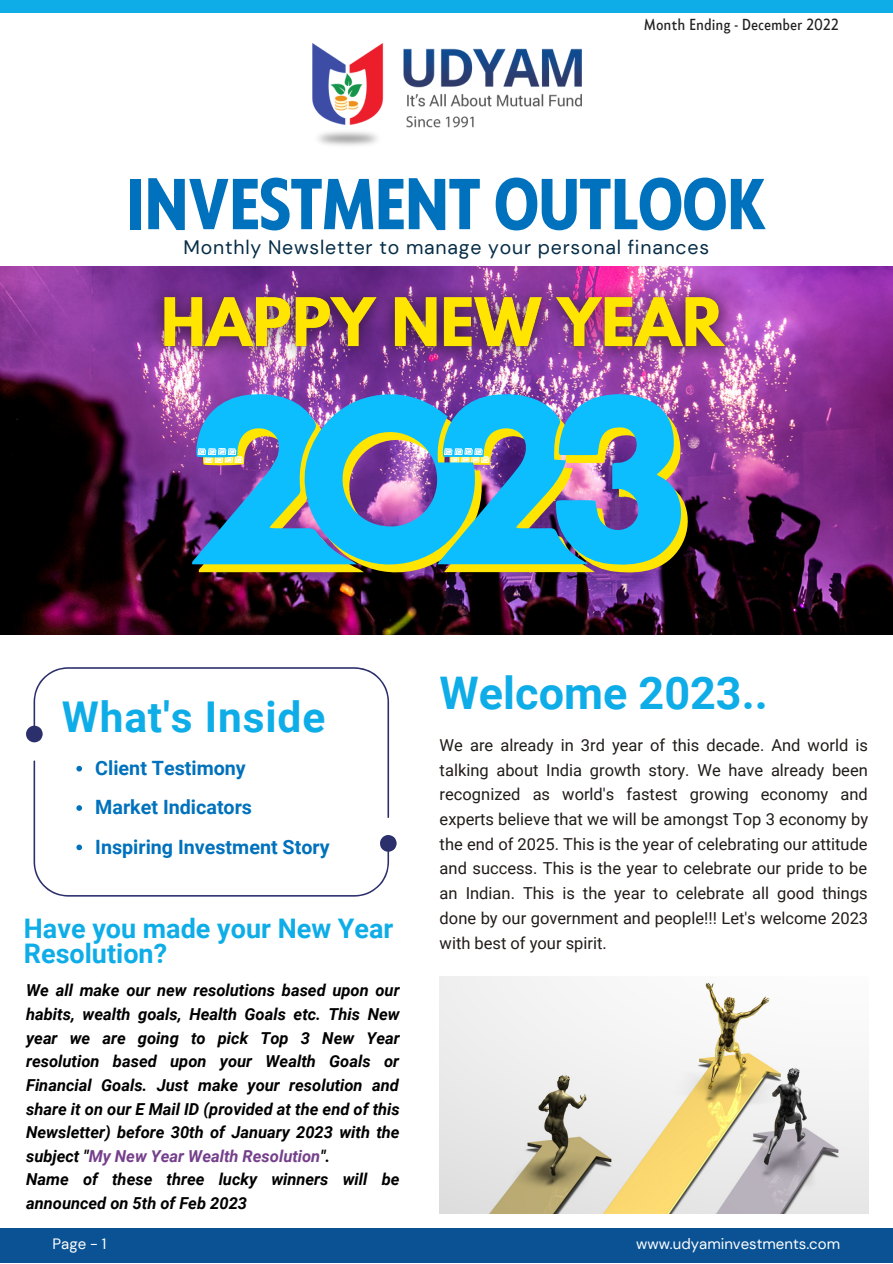
<style>
.page{position:relative;width:893px;height:1264px;background:#fff}
.page>*{position:absolute;margin:0;border:0;box-sizing:border-box;transform-origin:0 0}
.t1{font:700 67.35px "Klein Condensed";color:#0071bc}
.t2{font:700 45px "Roboto";color:#0eade8}
.t3{font:700 42.45px "Roboto";letter-spacing:.02em;color:#0eade8}
.t4{font:700 27px/24.8px "Roboto";color:#0eade8}
.t5{font:700 19.65px "Roboto";color:#0071bc}
.t6{font:19.5px "DM Sans";letter-spacing:.04em;color:#062d47}
.t7{font:16.5px/24.8px "Roboto";color:#211b19;text-align:justify}
.t8{font:italic 700 16.5px/23.5px "Roboto";color:#000;text-align:justify}
.t9{font:15px "DM Sans";color:#fff}
.t10{font:15px "Klein Condensed";letter-spacing:.04em;color:#222}
.s1{color:#753f8b}
</style>
<div class="page">
<div style="left:0;top:1227px;width:892px;height:35px;background:#0a5294"></div>
<div style="left:0;top:0;width:892px;height:12px;background:#0eade8"></div>
<img style="left:0;top:266px;width:892px;height:368px">
<svg style="left:26px;top:667px;width:363px;height:151px"></svg>
<svg style="left:34px;top:760px;width:362px;height:136px"></svg>
<img style="left:191px;top:395px;width:503px;height:184px">
<img style="left:439px;top:976px;width:429px;height:237px">
<img style="left:135px;top:269px;width:617px;height:126px">
<svg style="left:76px;top:765px;width:6px;height:6px"></svg>
<svg style="left:76px;top:805px;width:6px;height:5px"></svg>
<svg style="left:76px;top:844px;width:6px;height:6px"></svg>
<img style="left:312px;top:43px;width:269px;height:103px">
<p class="t10" style="left:644px;top:17px;width:196px">Month Ending - December 2022</p>
<p class="t1" style="left:126px;top:170px;width:641px">INVESTMENT OUTLOOK</p>
<p class="t6" style="left:184px;top:235px;width:527px">Monthly Newsletter to manage your personal finances</p>
<p class="t3" style="left:62px;top:693px;width:265px">What's Inside</p>
<p class="t5" style="left:95px;top:756px;width:152px">Client Testimony</p>
<p class="t5" style="left:95px;top:796px;width:158px">Market Indicators</p>
<p class="t5" style="left:95px;top:835px;width:236px">Inspiring Investment Story</p>
<p class="t4" style="left:24px;top:916px;width:371px">Have you made your New Year<br>Resolution?</p>
<p class="t2" style="left:439px;top:667px;width:329px">Welcome 2023..</p>
<p class="t7" style="left:439px;top:732px;width:430px">We are already in 3rd year of this decade. And world is talking about India growth story. We have already been recognized as world's fastest growing economy and experts believe that we will be amongst Top 3 economy by the end of 2025. This is the year of celebrating our attitude and success. This is the year to celebrate our pride to be an Indian. This is the year to celebrate all good things done by our government and people!!! Let's welcome 2023 with best of your spirit.</p>
<p class="t8" style="left:26px;top:979px;width:375px">We all make our new resolutions based upon our habits, wealth goals, Health Goals etc. This New year we are going to pick Top 3 New Year resolution based upon your Wealth Goals or Financial Goals. Just make your resolution and share it on our E Mail ID (provided at the end of this Newsletter) before 30th of January 2023 with the subject "<span class="s1">My New Year Wealth Resolution</span>".</p>
<p class="t8" style="left:26px;top:1167px;width:375px">Name of these three lucky winners will be announced on 5th of Feb 2023</p>
<p class="t9" style="left:53px;top:1234px;width:55px">Page - 1</p>
<p class="t9" style="left:636px;top:1234px;width:205px">www.udyaminvestments.com</p>
</div>
